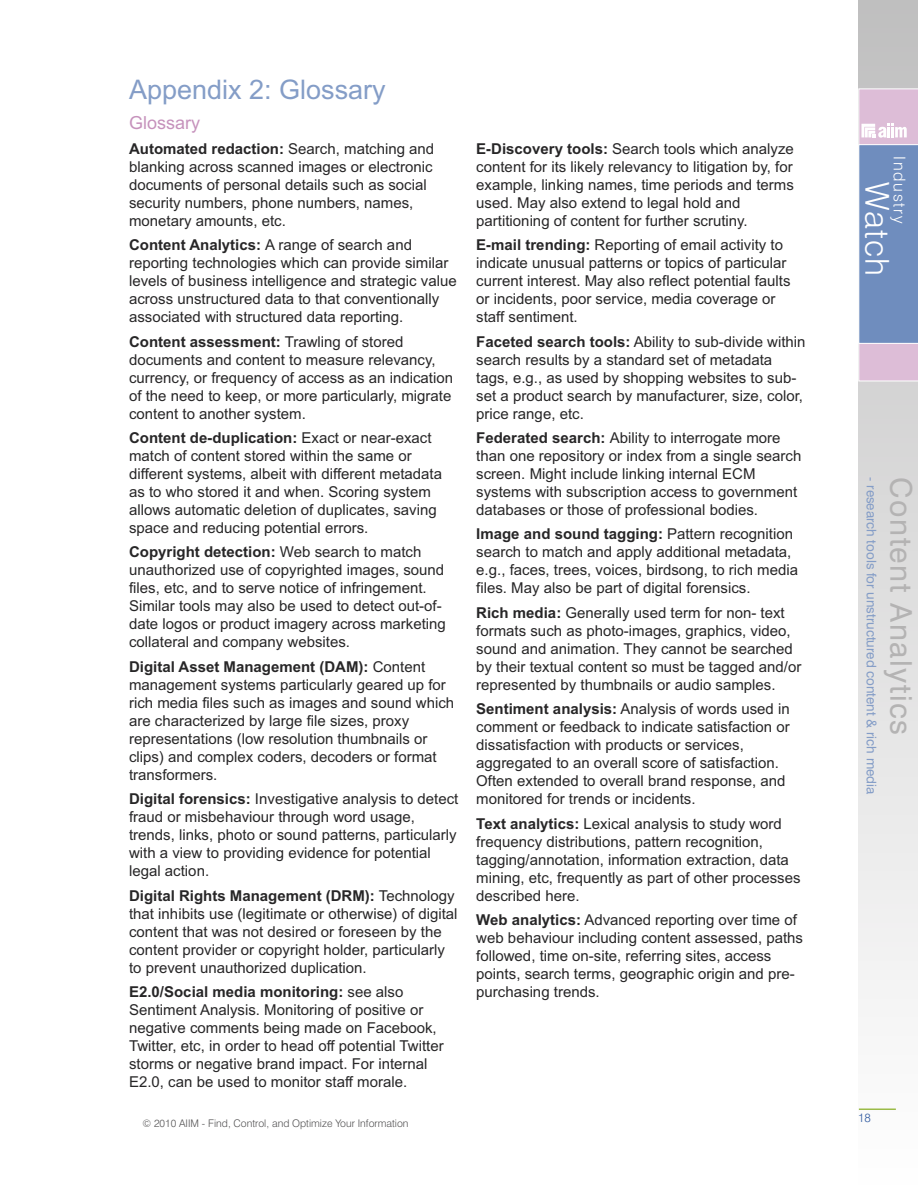
<style>
.page{position:relative;width:918px;height:1188px;background:#fff}
.page>*{position:absolute;margin:0;border:0;box-sizing:border-box;transform-origin:0 0}
.t1{font:300 33px "Swiss 721 BT";letter-spacing:.04em;color:#fff}
.t2{font:29.85px "Swiss 721 BT";letter-spacing:.05em;color:#b4b3b3}
.t3{font:27px "Arial";color:#849dc7}
.t4{font:18px "Arial";color:#c692bc}
.t5{font:300 16.2px "Swiss 721 BT";letter-spacing:.1em;color:#fff}
.t6{font:15px/18px "Arial";color:#272627}
.t7{font:13.35px "Swiss 721 BT";color:#849dc7}
.t8{font:300 12px "Swiss 721 BT";color:#325ca2}
.t9{font:300 10.5px "Swiss 721 BT";color:#525152}
.s1{font-weight:700}
</style>
<div class="page">
<svg style="left:859px;top:0;width:59px;height:999px"></svg>
<svg style="left:858px;top:88px;width:60px;height:293px;background:#9aa4ca"></svg>
<hr style="left:859px;top:1108px;width:37px;height:2px;background:#9bbb48">
<h3 class="t3" style="left:129px;top:80px;width:258px">Appendix 2: Glossary</h3>
<p class="t4" style="left:129px;top:116px;width:73px">Glossary</p>
<p class="t6" style="left:129px;top:141px;width:307px"><span class="s1">Automated redaction:</span> Search, matching and blanking across scanned images or electronic documents of personal details such as social security numbers, phone numbers, names, monetary amounts, etc.</p>
<p class="t6" style="left:129px;top:238px;width:329px"><span class="s1">Content Analytics:</span> A range of search and reporting technologies which can provide similar levels of business intelligence and strategic value across unstructured data to that conventionally associated with structured data reporting.</p>
<p class="t6" style="left:129px;top:334px;width:326px"><span class="s1">Content assessment:</span> Trawling of stored documents and content to measure relevancy, currency, or frequency of access as an indication of the need to keep, or more particularly, migrate content to another system.</p>
<p class="t6" style="left:129px;top:430px;width:314px"><span class="s1">Content de-duplication:</span> Exact or near-exact match of content stored within the same or different systems, albeit with different metadata as to who stored it and when. Scoring system allows automatic deletion of duplicates, saving space and reducing potential errors.</p>
<p class="t6" style="left:129px;top:545px;width:318px"><span class="s1">Copyright detection:</span> Web search to match unauthorized use of copyrighted images, sound files, etc, and to serve notice of infringement.<br>Similar tools may also be used to detect out-of&shy;date logos or product imagery across marketing collateral and company websites.</p>
<p class="t6" style="left:129px;top:659px;width:327px"><span class="s1">Digital Asset Management (DAM):</span> Content management systems particularly geared up for rich media files such as images and sound which are characterized by large file sizes, proxy representations (low resolution thumbnails or clips) and complex coders, decoders or format transformers.</p>
<p class="t6" style="left:129px;top:791px;width:331px"><span class="s1">Digital forensics:</span> Investigative analysis to detect fraud or misbehaviour through word usage, trends, links, photo or sound patterns, particularly with a view to providing evidence for potential legal action.</p>
<p class="t6" style="left:129px;top:888px;width:330px"><span class="s1">Digital Rights Management (DRM):</span> Technology that inhibits use (legitimate or otherwise) of digital content that was not desired or foreseen by the content provider or copyright holder, particularly to prevent unauthorized duplication.</p>
<p class="t6" style="left:129px;top:984px;width:316px"><span class="s1">E2.0/Social media monitoring:</span> see also Sentiment Analysis. Monitoring of positive or negative comments being made on Facebook, Twitter, etc, in order to head off potential Twitter storms or negative brand impact. For internal E2.0, can be used to monitor staff morale.</p>
<p class="t9" style="left:143px;top:1120px;width:268px">© 2010 AIIM - Find, Control, and Optimize Your Information</p>
<p class="t6" style="left:476px;top:141px;width:319px"><span class="s1">E-Discovery tools:</span> Search tools which analyze content for its likely relevancy to litigation by, for example, linking names, time periods and terms used. May also extend to legal hold and partitioning of content for further scrutiny.</p>
<p class="t6" style="left:476px;top:238px;width:316px"><span class="s1">E-mail trending:</span> Reporting of email activity to indicate unusual patterns or topics of particular current interest. May also reflect potential faults or incidents, poor service, media coverage or staff sentiment.</p>
<p class="t6" style="left:476px;top:334px;width:331px"><span class="s1">Faceted search tools:</span> Ability to sub-divide within search results by a standard set of metadata tags, e.g., as used by shopping websites to sub&shy;set a product search by manufacturer, size, color, price range, etc.</p>
<p class="t6" style="left:476px;top:430px;width:327px"><span class="s1">Federated search:</span> Ability to interrogate more than one repository or index from a single search screen. Might include linking internal ECM systems with subscription access to government databases or those of professional bodies.</p>
<p class="t6" style="left:476px;top:527px;width:323px"><span class="s1">Image and sound tagging:</span> Pattern recognition search to match and apply additional metadata, e.g., faces, trees, voices, birdsong, to rich media files. May also be part of digital forensics.</p>
<p class="t6" style="left:476px;top:605px;width:327px"><span class="s1">Rich media:</span> Generally used term for non- text formats such as photo-images, graphics, video, sound and animation. They cannot be searched by their textual content so must be tagged and/or represented by thumbnails or audio samples.</p>
<p class="t6" style="left:476px;top:701px;width:315px"><span class="s1">Sentiment analysis:</span> Analysis of words used in comment or feedback to indicate satisfaction or dissatisfaction with products or services, aggregated to an overall score of satisfaction.<br>Often extended to overall brand response, and monitored for trends or incidents.</p>
<p class="t6" style="left:476px;top:816px;width:326px"><span class="s1">Text analytics:</span> Lexical analysis to study word frequency distributions, pattern recognition, tagging/annotation, information extraction, data mining, etc, frequently as part of other processes described here.</p>
<p class="t6" style="left:476px;top:912px;width:328px"><span class="s1">Web analytics:</span> Advanced reporting over time of web behaviour including content assessed, paths followed, time on-site, referring sites, access points, search terms, geographic origin and pre&shy;purchasing trends.</p>
<p class="t5" style="left:906px;top:156px;width:68px;rotate:90deg">Industry</p>
<h1 class="t1" style="left:889px;top:182px;width:96px;rotate:90deg">Watch</h1>
<p class="t7" style="left:876px;top:477px;width:318px;rotate:90deg">- research tools for unstructured content &amp; rich media</p>
<h2 class="t2" style="left:912px;top:477px;width:259px;rotate:90deg">Content Analytics</h2>
<p class="t8" style="left:858px;top:1113px;width:14px">18</p>
</div>
